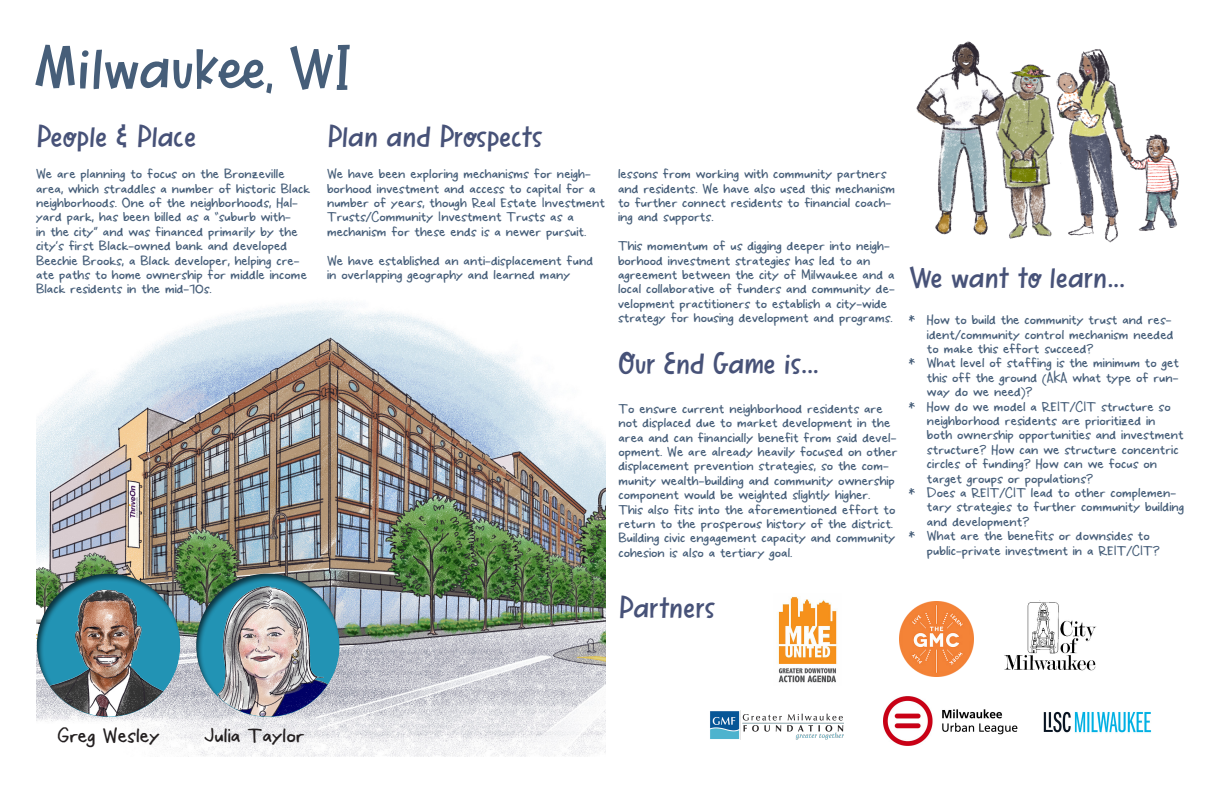
<style>
.page{position:relative;width:1224px;height:792px;background:#fff}
.page>*{position:absolute;margin:0;border:0;box-sizing:border-box;transform-origin:0 0}
.t1{font:72px "Saltand Vinegar";color:#465e79}
.t2{font:36px "Saltand Vinegar";color:#475278}
.t3{font:18px "Lisa Text 2419";color:#231f20}
.t4{font:12px/14.4px "Lisa Text 2419";color:#465e79}
</style>
<div class="page">
<img style="left:778px;top:596px;width:59px;height:87px">
<img style="left:899px;top:602px;width:75px;height:75px">
<img style="left:1004px;top:602px;width:92px;height:69px">
<img style="left:884px;top:696px;width:133px;height:49px">
<img style="left:710px;top:711px;width:133px;height:28px">
<img style="left:1043px;top:711px;width:109px;height:22px">
<img style="left:36px;top:302px;width:570px;height:454px">
<div style="left:37px;top:572px;width:145px;height:145px;background:#231f20;opacity:.75"></div>
<div style="left:196px;top:572px;width:145px;height:145px;background:#231f20;opacity:.75"></div>
<img style="left:916px;top:41px;width:263px;height:202px">
<img style="left:37px;top:590px;width:143px;height:127px">
<img style="left:217px;top:586px;width:123px;height:131px">
<p class="t1" style="left:36px;top:33px;width:319px">Milwaukee, WI</p>
<h2 class="t2" style="left:36px;top:120px;width:162px">People &amp; Place</h2>
<p class="t4" style="left:36px;top:167px;width:276px">We are planning to focus on the Bronzeville area, which straddles a number of historic Black neighborhoods. One of the neighborhoods, Hal&shy;yard park, has been billed as a “suburb with-<br>in the city” and was financed primarily by the city’s first Black-owned bank and developed Beechie Brooks, a Black developer, helping cre&shy;ate paths to home ownership for middle income Black residents in the mid-70s.</p>
<p class="t2" style="left:327px;top:120px;width:217px">Plan and Prospects</p>
<p class="t4" style="left:327px;top:167px;width:280px">We have been exploring mechanisms for neigh&shy;borhood investment and access to capital for a number of years, though Real Estate Investment Trusts/Community Investment Trusts as a mechanism for these ends is a newer pursuit.</p>
<p class="t4" style="left:327px;top:254px;width:268px">We have established an anti-displacement fund in overlapping geography and learned many</p>
<p class="t4" style="left:618px;top:167px;width:279px">lessons from working with community partners and residents. We have also used this mechanism to further connect residents to financial coach&shy;ing and supports.</p>
<p class="t4" style="left:618px;top:239px;width:278px">This momentum of us digging deeper into neigh&shy;borhood investment strategies has led to an agreement between the city of Milwaukee and a local collaborative of funders and community de&shy;velopment practitioners to establish a city-wide strategy for housing development and programs.</p>
<p class="t2" style="left:618px;top:346px;width:202px">Our End Game is...</p>
<p class="t4" style="left:618px;top:402px;width:280px">To ensure current neighborhood residents are not displaced due to market development in the area and can financially benefit from said devel&shy;opment. We are already heavily focused on other displacement prevention strategies, so the com&shy;munity wealth-building and community ownership component would be weighted slightly higher.<br>This also fits into the aforementioned effort to return to the prosperous history of the district.<br>Building civic engagement capacity and community cohesion is also a tertiary goal.</p>
<p class="t2" style="left:909px;top:260px;width:218px">We want to learn...</p>
<p class="t4" style="left:927px;top:313px;width:248px;text-indent:-18px">* How to build the community trust and res&shy;ident/community control mechanism needed to make this effort succeed?</p>
<p class="t4" style="left:927px;top:356px;width:254px;text-align:justify;text-indent:-18px">* What level of staffing is the minimum to get this off the ground (AKA what type of run&shy;way do we need)?</p>
<p class="t4" style="left:927px;top:400px;width:258px;text-indent:-18px">* How do we model a REIT/CIT structure so neighborhood residents are prioritized in both ownership opportunities and investment structure? How can we structure concentric circles of funding? How can we focus on target groups or populations?</p>
<p class="t4" style="left:927px;top:486px;width:259px;text-indent:-18px">* Does a REIT/CIT lead to other complemen&shy;tary strategies to further community building and development?</p>
<p class="t4" style="left:927px;top:529px;width:234px;text-indent:-18px">* What are the benefits or downsides to public-private investment in a REIT/CIT?</p>
<p class="t2" style="left:618px;top:590px;width:98px">Partners</p>
<p class="t3" style="left:57px;top:724px;width:104px">Greg Wesley</p>
<p class="t3" style="left:204px;top:724px;width:102px">Julia Taylor</p>
</div>
